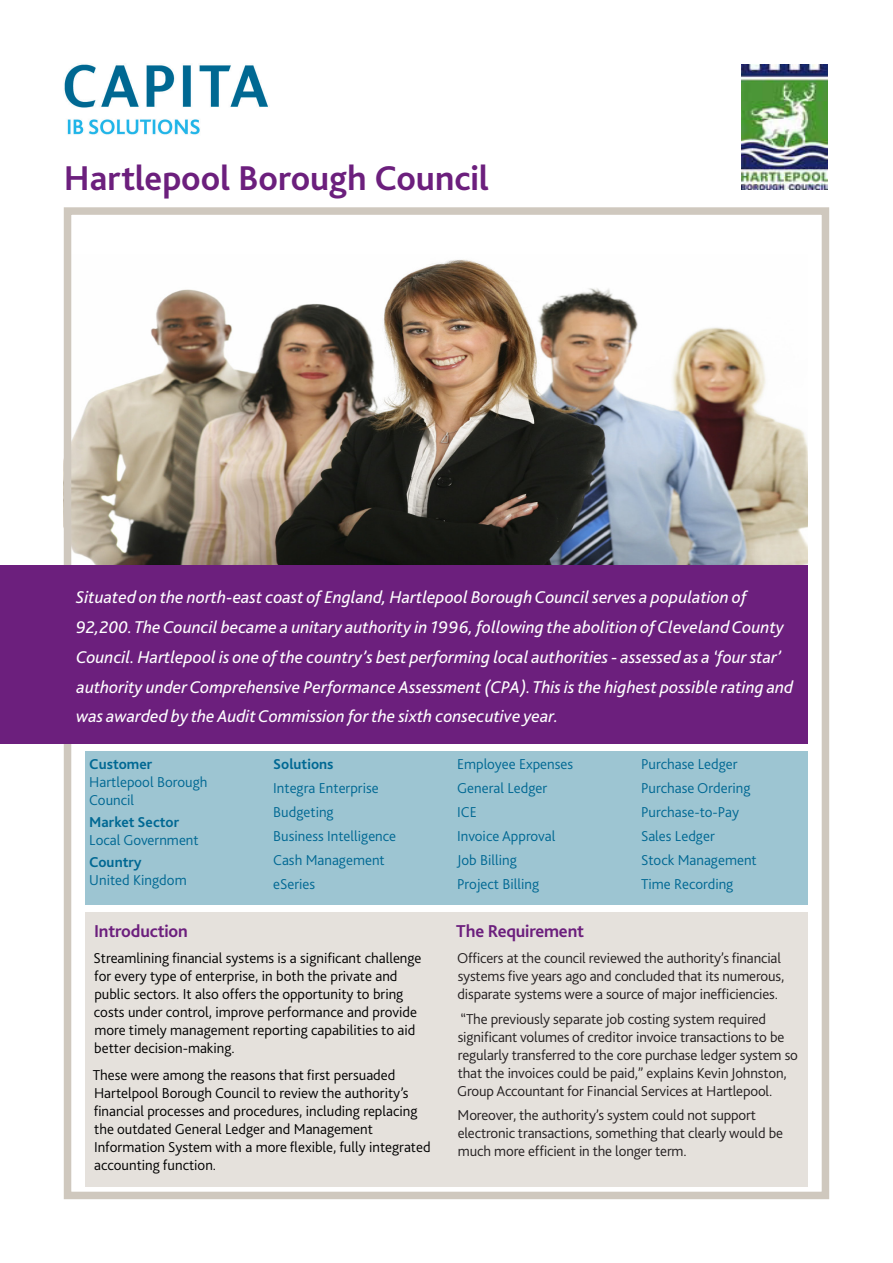
<style>
.page{position:relative;width:893px;height:1263px;background:#fff}
.page>*{position:absolute;margin:0;border:0;box-sizing:border-box;transform-origin:0 0}
.Case_Study_Title{font:700 36px "Bliss 2";color:#6c1f7d}
.No_Spacing{font:700 18px "Bliss 2";letter-spacing:-.01em;color:#6c1f7d}
.t1{font:italic 17.85px/29.7px "Bliss 2";color:#fff}
.No_Spacing-2{font:300 15px/18px "Bliss 2";letter-spacing:-.01em;color:#231f20}
.No_Spacing-3{font:300 15px/18px "Bliss 2";color:#000}
.t2{font:300 15px "Bliss 2";color:#006893}
.t3{font:700 15px "Bliss 2";color:#006893}
</style>
<div class="page">
<img style="left:64px;top:64px;width:204px;height:71px">
<img style="left:73px;top:259px;width:735px;height:306px">
<div style="left:64px;top:207px;width:765px;height:992px;border:8px solid #cfc8be"></div>
<div style="left:0;top:565px;width:808px;height:179px;background:#6c1f7d"></div>
<div style="left:85px;top:751px;width:723px;height:154px;background:#9dc5d2"></div>
<div style="left:85px;top:912px;width:723px;height:274px;background:#e5e1dc"></div>
<img style="left:741px;top:64px;width:86px;height:125px">
<p class="Case_Study_Title" style="left:64px;top:155px;width:427px">Hartlepool Borough Council</p>
<p class="t1" style="left:76px;top:582px;width:719px">Situated on the north-east coast of England, Hartlepool Borough Council serves a population of 92,200. The Council became a unitary authority in 1996, following the abolition of Cleveland County Council. Hartlepool is one of the country’s best performing local authorities - assessed as a ‘four star’ authority under Comprehensive Performance Assessment (CPA). This is the highest possible rating and was awarded by the Audit Commission for the sixth consecutive year.</p>
<p class="t3" style="left:89px;top:754px;width:64px">Customer</p>
<p class="t2" style="left:89px;top:772px;width:120px">Hartlepool Borough</p>
<p class="t2" style="left:89px;top:790px;width:46px">Council</p>
<p class="t3" style="left:89px;top:813px;width:91px">Market Sector</p>
<p class="t2" style="left:89px;top:831px;width:111px">Local Government</p>
<p class="t3" style="left:89px;top:853px;width:54px">Country</p>
<p class="t2" style="left:89px;top:871px;width:99px">United Kingdom</p>
<p class="t3" style="left:273px;top:754px;width:62px">Solutions</p>
<p class="t2" style="left:273px;top:778px;width:107px">Integra Enterprise</p>
<p class="t2" style="left:273px;top:802px;width:62px">Budgeting</p>
<p class="t2" style="left:273px;top:826px;width:124px">Business Intelligence</p>
<p class="t2" style="left:273px;top:850px;width:113px">Cash Management</p>
<p class="t2" style="left:273px;top:874px;width:44px">eSeries</p>
<p class="t2" style="left:457px;top:754px;width:117px">Employee Expenses</p>
<p class="t2" style="left:457px;top:778px;width:92px">General Ledger</p>
<p class="t2" style="left:457px;top:802px;width:21px">ICE</p>
<p class="t2" style="left:457px;top:826px;width:100px">Invoice Approval</p>
<p class="t2" style="left:457px;top:850px;width:61px">Job Billing</p>
<p class="t2" style="left:457px;top:874px;width:84px">Project Billing</p>
<p class="t2" style="left:641px;top:754px;width:98px">Purchase Ledger</p>
<p class="t2" style="left:641px;top:778px;width:111px">Purchase Ordering</p>
<p class="t2" style="left:641px;top:802px;width:100px">Purchase-to-Pay</p>
<p class="t2" style="left:641px;top:826px;width:75px">Sales Ledger</p>
<p class="t2" style="left:641px;top:850px;width:117px">Stock Management</p>
<p class="t2" style="left:641px;top:874px;width:94px">Time Recording</p>
<p class="No_Spacing" style="left:94px;top:920px;width:95px">Introduction</p>
<p class="No_Spacing-3" style="left:94px;top:949px;width:330px">Streamlining financial systems is a significant challenge for every type of enterprise, in both the private and public sectors. It also offers the opportunity to bring costs under control, improve performance and provide more timely management reporting capabilities to aid better decision-making.</p>
<p class="No_Spacing-3" style="left:93px;top:1065px;width:339px">These were among the reasons that first persuaded Hartelpool Borough Council to review the authority’s financial processes and procedures, including replacing the outdated General Ledger and Management Information System with a more flexible, fully integrated accounting function.</p>
<p class="No_Spacing" style="left:456px;top:920px;width:129px">The Requirement</p>
<p class="No_Spacing-2" style="left:457px;top:949px;width:329px">Officers at the council reviewed the authority’s financial systems five years ago and concluded that its numerous, disparate systems were a source of major inefficiencies.</p>
<p class="No_Spacing-2" style="left:457px;top:1009px;width:342px">“The previously separate job costing system required significant volumes of creditor invoice transactions to be regularly transferred to the core purchase ledger system so that the invoices could be paid,” explains Kevin Johnston, Group Accountant for Financial Services at Hartlepool.</p>
<p class="No_Spacing-2" style="left:458px;top:1106px;width:327px">Moreover, the authority’s system could not support electronic transactions, something that clearly would be much more efficient in the longer term.</p>
</div>
